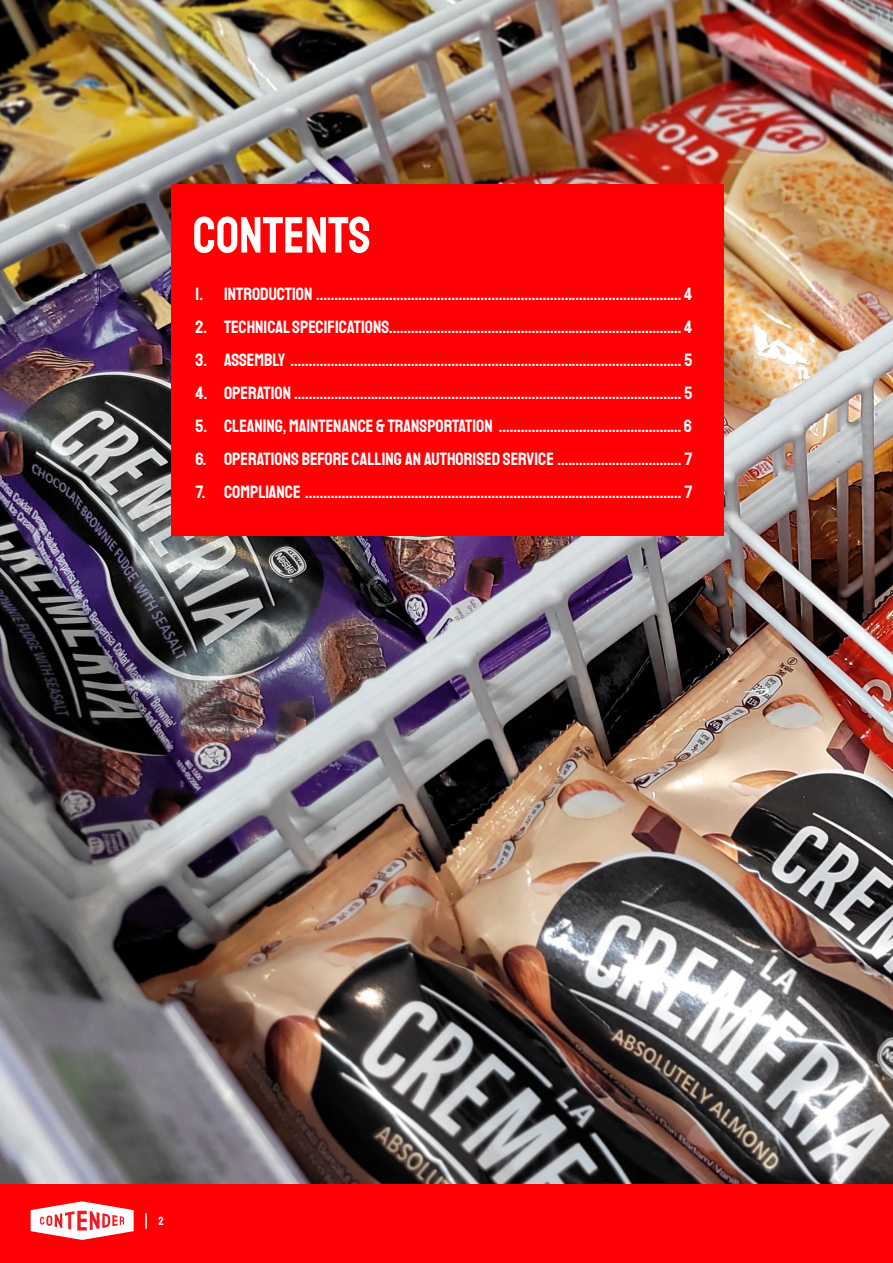
<style>
.page{position:relative;width:893px;height:1263px;background:#fff}
.page>*{position:absolute;margin:0;border:0;box-sizing:border-box;transform-origin:0 0}
.t1{font:51px "Staatliches";color:#fff}
.t2{font:18px "Staatliches";color:#fff}
.t3{font:12px "Staatliches";color:#fff}
</style>
<div class="page">
<div style="left:0;top:1179px;width:893px;height:84px;background:#ff0005"></div>
<svg style="left:31px;top:1201px;width:103px;height:39px"></svg>
<svg style="left:145px;top:1213px;width:2px;height:16px"></svg>
<img style="left:0;top:0;width:893px;height:1183px">
<div style="left:171px;top:185px;width:553px;height:351px;background:#ff0005"></div>
<p class="t1" style="left:193px;top:201px;width:179px">CONTENTS</p>
<p class="t2" style="left:196px;top:282px;width:498px">1. INTRODUCTION .................................................................................................... 4</p>
<p class="t2" style="left:196px;top:315px;width:498px">2. TECHNICAL SPECIFICATIONS................................................................................ 4</p>
<p class="t2" style="left:196px;top:348px;width:498px">3. ASSEMBLY ........................................................................................................... 5</p>
<p class="t2" style="left:196px;top:381px;width:498px">4. OPERATION .......................................................................................................... 5</p>
<p class="t2" style="left:196px;top:414px;width:498px">5. CLEANING, MAINTENANCE &amp; TRANSPORTATION .................................................. 6</p>
<p class="t2" style="left:196px;top:447px;width:498px">6. OPERATIONS BEFORE CALLING AN AUTHORISED SERVICE .................................. 7</p>
<p class="t2" style="left:196px;top:480px;width:498px">7. COMPLIANCE ....................................................................................................... 7</p>
<p class="t3" style="left:159px;top:1213px;width:7px">2</p>
</div>
